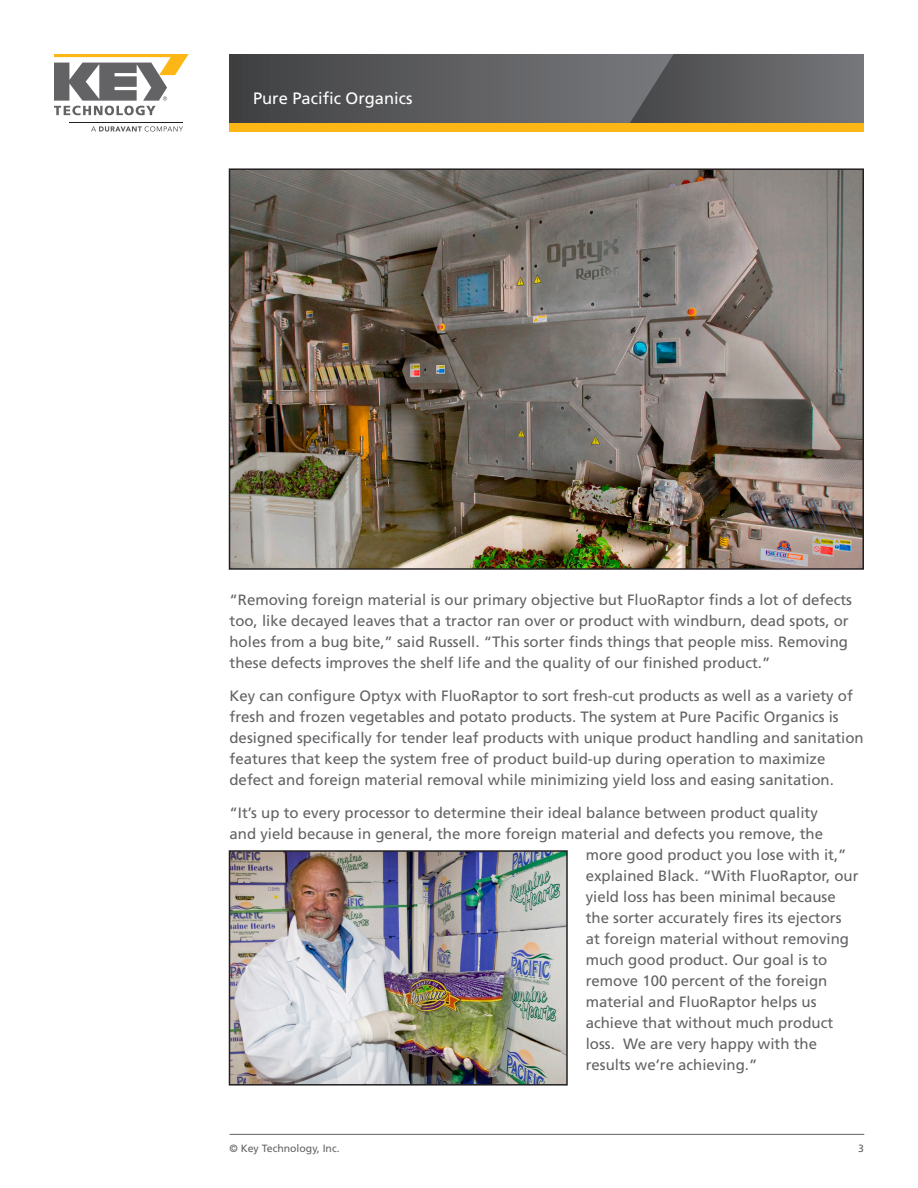
<style>
.page{position:relative;width:918px;height:1188px;background:#fff}
.page>*{position:absolute;margin:0;border:0;box-sizing:border-box;transform-origin:0 0}
.Document_Title__Head{font:16.5px "Frutiger LT Std";color:#fff}
.Main_Body_Text{font:15px/21px "Frutiger LT Std";color:#636366}
.t1{font:10.5px "Frutiger LT Std";color:#636366}
</style>
<div class="page">
<hr style="left:230px;top:1134px;width:634px;height:1px;background:#636366">
<svg style="left:230px;top:54px;width:400px;height:69px;background:#5a5a5c"></svg>
<svg style="left:630px;top:54px;width:234px;height:69px;background:#626366"></svg>
<div style="left:230px;top:123px;width:634px;height:9px;background:#fcb615"></div>
<svg style="left:54px;top:54px;width:135px;height:61px"></svg>
<svg style="left:91px;top:126px;width:92px;height:6px"></svg>
<hr style="left:69px;top:122px;width:114px;height:1px;background:#231f20">
<img style="left:232px;top:171px;width:629px;height:396px">
<div style="left:229px;top:168px;width:635px;height:402px;border:2px solid #231f20"></div>
<img style="left:232px;top:853px;width:333px;height:230px">
<div style="left:229px;top:850px;width:339px;height:236px;border:2px solid #231f20"></div>
<p class="Document_Title__Head" style="left:253px;top:88px;width:161px">Pure Pacific Organics</p>
<p class="Main_Body_Text" style="left:230px;top:590px;width:624px">“Removing foreign material is our primary objective but FluoRaptor finds a lot of defects too, like decayed leaves that a tractor ran over or product with windburn, dead spots, or holes from a bug bite,” said Russell. “This sorter finds things that people miss. Removing these defects improves the shelf life and the quality of our finished product.”</p>
<p class="Main_Body_Text" style="left:230px;top:686px;width:636px">Key can configure Optyx with FluoRaptor to sort fresh-cut products as well as a variety of fresh and frozen vegetables and potato products. The system at Pure Pacific Organics is designed specifically for tender leaf products with unique product handling and sanitation features that keep the system free of product build-up during operation to maximize defect and foreign material removal while minimizing yield loss and easing sanitation.</p>
<p class="Main_Body_Text" style="left:230px;top:803px;width:590px">“It’s up to every processor to determine their ideal balance between product quality</p>
<p class="Main_Body_Text" style="left:230px;top:824px;width:595px">and yield because in general, the more foreign material and defects you remove, the</p>
<p class="Main_Body_Text" style="left:586px;top:845px;width:262px">more good product you lose with it,”</p>
<p class="Main_Body_Text" style="left:586px;top:866px;width:274px">explained Black. “With FluoRaptor, our</p>
<p class="Main_Body_Text" style="left:586px;top:887px;width:252px">yield loss has been minimal because</p>
<p class="Main_Body_Text" style="left:586px;top:908px;width:257px">the sorter accurately fires its ejectors</p>
<p class="Main_Body_Text" style="left:586px;top:929px;width:265px">at foreign material without removing</p>
<p class="Main_Body_Text" style="left:586px;top:950px;width:243px">much good product. Our goal is to</p>
<p class="Main_Body_Text" style="left:586px;top:971px;width:243px">remove 100 percent of the foreign</p>
<p class="Main_Body_Text" style="left:586px;top:992px;width:232px">material and FluoRaptor helps us</p>
<p class="Main_Body_Text" style="left:586px;top:1013px;width:249px">achieve that without much product</p>
<p class="Main_Body_Text" style="left:586px;top:1034px;width:233px">loss. We are very happy with the</p>
<p class="Main_Body_Text" style="left:586px;top:1055px;width:173px">results we’re achieving.”</p>
<p class="t1" style="left:230px;top:1142px;width:112px">© Key Technology, Inc.</p>
<p class="t1" style="left:858px;top:1142px;width:7px">3</p>
</div>
